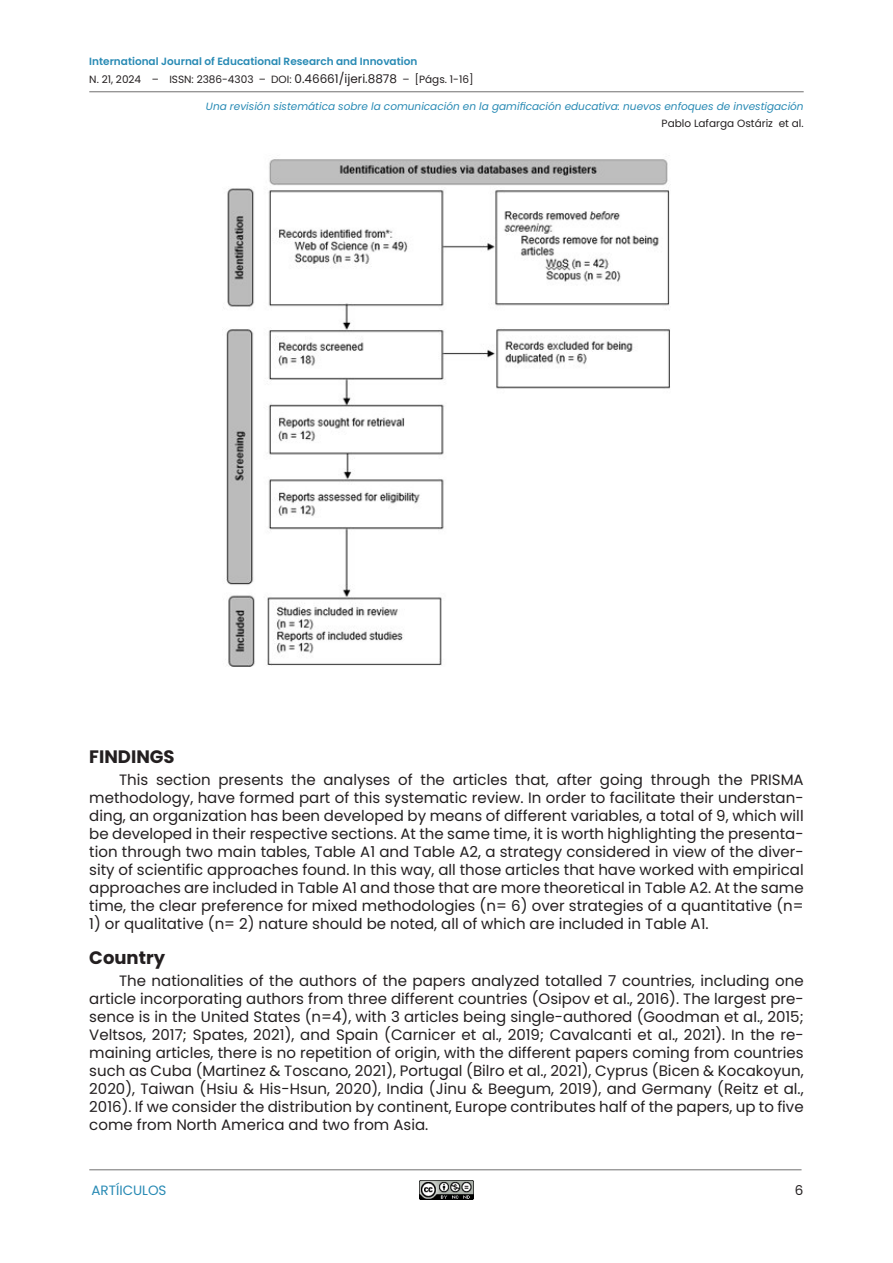
<style>
.page{position:relative;width:893px;height:1263px;background:#fff}
.page>*{position:absolute;margin:0;border:0;box-sizing:border-box;transform-origin:0 0}
.NIVEL-1{font:700 18px "Poppins";color:#231f20}
.NIVEL-2{font:700 18px "Poppins";color:#231f20}
.PARRAFO{font:15px/18px "Poppins";color:#231f20;text-align:justify}
.t1{font:13.5px "Poppins";color:#288ab4}
.t2{font:13.5px "Poppins";color:#231f20}
.t3{font:italic 10.5px "Poppins";color:#288ab4}
.t4{font:10.5px "Poppins";color:#231f20}
.t5{font:600 10.5px "Poppins";color:#288ab4}
.s1{font-size:12px}
</style>
<div class="page">
<img style="left:420px;top:1180px;width:53px;height:19px">
<hr style="left:89px;top:1169px;width:712px;height:1px;background:#706f6f">
<hr style="left:89px;top:91px;width:715px;height:1px;background:#706f6f">
<img style="left:226px;top:159px;width:444px;height:507px">
<p class="t5" style="left:89px;top:55px;width:330px">International Journal of Educational Research and Innovation</p>
<p class="t4" style="left:89px;top:73px;width:386px">N. 21, 2024 – ISSN: 2386-4303 – DOI: <span class="s1">0.46661/ijeri.8878</span> – [Págs. 1-16]</p>
<p class="t3" style="left:206px;top:100px;width:599px">Una revisión sistemática sobre la comunicación en la gamificación educativa: nuevos enfoques de investigación</p>
<p class="t4" style="left:662px;top:117px;width:144px">Pablo Lafarga Ostáriz et al.</p>
<h1 class="NIVEL-1" style="left:89px;top:746px;width:87px">FINDINGS</h1>
<p class="PARRAFO" style="left:89px;top:771px;width:716px;text-indent:30px">This section presents the analyses of the articles that, after going through the PRISMA methodology, have formed part of this systematic review. In order to facilitate their understan&shy;ding, an organization has been developed by means of different variables, a total of 9, which will be developed in their respective sections. At the same time, it is worth highlighting the presenta&shy;tion through two main tables, Table A1 and Table A2, a strategy considered in view of the diver&shy;sity of scientific approaches found. In this way, all those articles that have worked with empirical approaches are included in Table A1 and those that are more theoretical in Table A2. At the same time, the clear preference for mixed methodologies (n= 6) over strategies of a quantitative (n=</p>
<p class="PARRAFO" style="left:89px;top:915px;width:621px">1) or qualitative (n= 2) nature should be noted, all of which are included in Table A1.</p>
<h2 class="NIVEL-2" style="left:89px;top:947px;width:77px">Country</h2>
<p class="PARRAFO" style="left:89px;top:972px;width:716px;text-indent:30px">The nationalities of the authors of the papers analyzed totalled 7 countries, including one article incorporating authors from three different countries (Osipov et al., 2016). The largest pre&shy;sence is in the United States (n=4), with 3 articles being single-authored (Goodman et al., 2015; Veltsos, 2017; Spates, 2021), and Spain (Carnicer et al., 2019; Cavalcanti et al., 2021). In the re&shy;maining articles, there is no repetition of origin, with the different papers coming from countries such as Cuba (Martinez &amp; Toscano, 2021), Portugal (Bilro et al., 2021), Cyprus (Bicen &amp; Kocakoyun, 2020), Taiwan (Hsiu &amp; His-Hsun, 2020), India (Jinu &amp; Beegum, 2019), and Germany (Reitz et al., 2016). If we consider the distribution by continent, Europe contributes half of the papers, up to five come from North America and two from Asia.</p>
<p class="t1" style="left:91px;top:1182px;width:77px">ARTÍICULOS</p>
<p class="t2" style="left:795px;top:1182px;width:10px">6</p>
</div>
